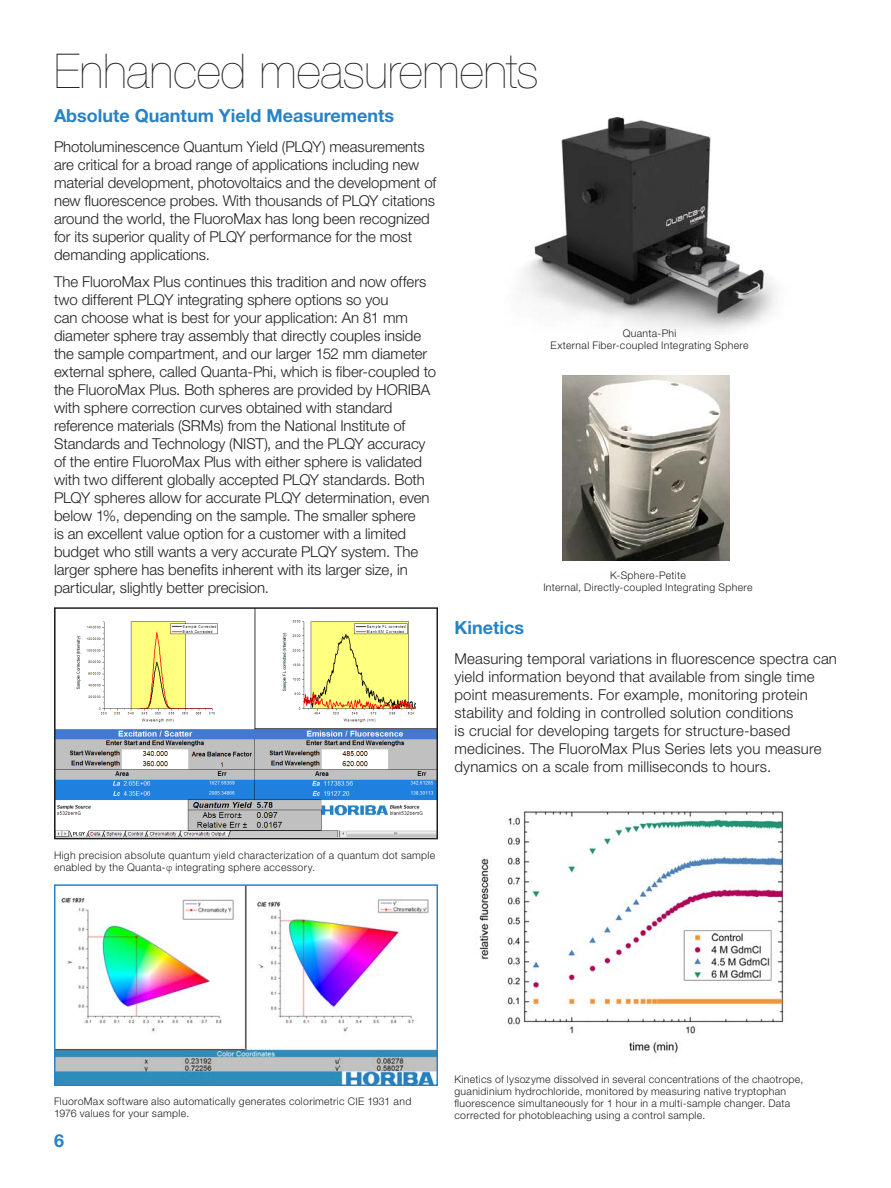
<style>
.page{position:relative;width:891px;height:1188px;background:#fff}
.page>*{position:absolute;margin:0;border:0;box-sizing:border-box;transform-origin:0 0}
.t1{font:200 48px "Helvetica Neue LT Std";letter-spacing:-.01em;color:#231f20}
.t2{font:700 18px "Helvetica Neue LT Std";color:#2783c5}
.t3{font:300 15px/18px "Helvetica Neue LT Std";letter-spacing:-.005em;color:#231f20}
.t4{font:300 10.5px/12px "Helvetica Neue LT Std";letter-spacing:.03em;color:#231f20}
.s1{font-family:"Myriad Pro"}
</style>
<div class="page">
<img style="left:57px;top:610px;width:378px;height:226px">
<div style="left:54px;top:607px;width:384px;height:232px;border:2px solid #231f20"></div>
<img style="left:57px;top:887px;width:378px;height:196px">
<div style="left:54px;top:884px;width:384px;height:202px;border:2px solid #2783c5"></div>
<img style="left:521px;top:117px;width:255px;height:215px">
<img style="left:562px;top:376px;width:167px;height:185px">
<img style="left:479px;top:811px;width:307px;height:243px">
<p class="t1" style="left:54px;top:44px;width:486px">Enhanced measurements</p>
<p class="t2" style="left:54px;top:105px;width:342px">Absolute Quantum Yield Measurements</p>
<p class="t3" style="left:54px;top:138px;width:384px">Photoluminescence Quantum Yield (PLQY) measurements are critical for a broad range of applications including new material development, photovoltaics and the development of new fluorescence probes. With thousands of PLQY citations around the world, the FluoroMax has long been recognized for its superior quality of PLQY performance for the most demanding applications.</p>
<p class="t3" style="left:54px;top:273px;width:384px">The FluoroMax Plus continues this tradition and now offers two different PLQY integrating sphere options so you<br>can choose what is best for your application: An 81 mm diameter sphere tray assembly that directly couples inside the sample compartment, and our larger 152 mm diameter external sphere, called Quanta-Phi, which is fiber-coupled to the FluoroMax Plus. Both spheres are provided by HORIBA with sphere correction curves obtained with standard reference materials (SRMs) from the National Institute of Standards and Technology (NIST), and the PLQY accuracy of the entire FluoroMax Plus with either sphere is validated with two different globally accepted PLQY standards. Both PLQY spheres allow for accurate PLQY determination, even below 1%, depending on the sample. The smaller sphere<br>is an excellent value option for a customer with a limited budget who still wants a very accurate PLQY system. The larger sphere has benefits inherent with its larger size, in particular, slightly better precision.</p>
<p class="t4" style="left:623px;top:327px;width:55px">Quanta-Phi</p>
<p class="t4" style="left:551px;top:339px;width:199px">External Fiber-coupled Integrating Sphere</p>
<p class="t4" style="left:610px;top:569px;width:77px">K-Sphere-Petite</p>
<p class="t4" style="left:543px;top:581px;width:211px">Internal, Directly-coupled Integrating Sphere</p>
<p class="t2" style="left:454px;top:616px;width:71px">Kinetics</p>
<p class="t3" style="left:454px;top:649px;width:384px">Measuring temporal variations in fluorescence spectra can yield information beyond that available from single time point measurements. For example, monitoring protein stability and folding in controlled solution conditions<br>is crucial for developing targets for structure-based medicines. The FluoroMax Plus Series lets you measure dynamics on a scale from milliseconds to hours.</p>
<p class="t4" style="left:54px;top:849px;width:383px">High precision absolute quantum yield characterization of a quantum dot sample enabled by the Quanta-<span class="s1">φ</span> integrating sphere accessory.</p>
<p class="t4" style="left:54px;top:1095px;width:359px">FluoroMax software also automatically generates colorimetric CIE 1931 and<br>1976 values for your sample.</p>
<p class="t2" style="left:54px;top:1129px;width:12px">6</p>
<p class="t4" style="left:454px;top:1073px;width:350px">Kinetics of lysozyme dissolved in several concentrations of the chaotrope, guanidinium hydrochloride, monitored by measuring native tryptophan fluorescence simultaneously for 1 hour in a multi-sample changer. Data corrected for photobleaching using a control sample.</p>
</div>
